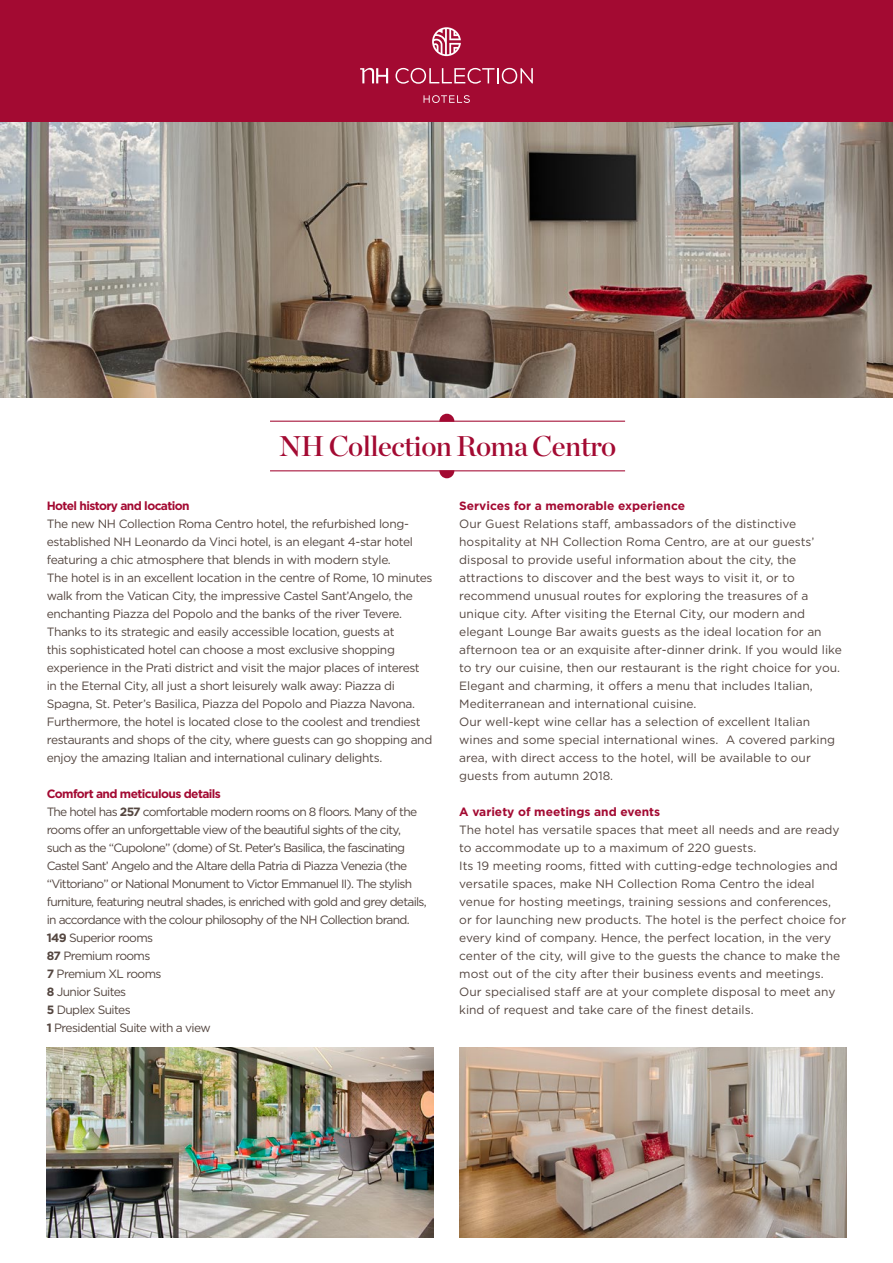
<style>
.page{position:relative;width:893px;height:1263px;background:#fff}
.page>*{position:absolute;margin:0;border:0;box-sizing:border-box;transform-origin:0 0}
.t1{font:28.5px "Chronicle Display Semi";letter-spacing:-.02em;color:#a30a32}
.t2{font:12px/18px "Gotham";color:#544640}
.t3{font:12px/18px "Gotham";letter-spacing:-.03em;color:#544640}
.t4{font:12px/18px "Gotham";letter-spacing:-.06em;color:#544640}
.t5{font:700 12px "Gotham";color:#a30a32}
.t6{font:700 12px "Gotham";letter-spacing:-.05em;color:#a30a32}
.s1{font-weight:700;color:#a30a32}
.s2{font-weight:700}
</style>
<div class="page">
<div style="left:0;top:0;width:893px;height:122px;background:#a30a32"></div>
<hr style="left:270px;top:470px;width:355px;height:1px;background:#a30a32">
<svg style="left:439px;top:470px;width:15px;height:8px"></svg>
<hr style="left:270px;top:421px;width:355px;height:1px;background:#a30a32">
<svg style="left:439px;top:414px;width:15px;height:8px"></svg>
<svg style="left:395px;top:68px;width:138px;height:16px"></svg>
<svg style="left:360px;top:68px;width:28px;height:15px"></svg>
<svg style="left:432px;top:27px;width:29px;height:29px"></svg>
<svg style="left:424px;top:95px;width:46px;height:8px"></svg>
<img style="left:0;top:122px;width:893px;height:276px">
<img style="left:47px;top:1047px;width:387px;height:190px">
<img style="left:459px;top:1047px;width:387px;height:190px">
<h1 class="t1" style="left:279px;top:423px;width:339px">NH Collection Roma Centro</h1>
<p class="t6" style="left:47px;top:498px;width:144px">Hotel history and location</p>
<p class="t3" style="left:47px;top:515px;width:387px">The new NH Collection Roma Centro hotel, the refurbished long&shy;established NH Leonardo da Vinci hotel, is an elegant 4-star hotel featuring a chic atmosphere that blends in with modern style.<br>The hotel is in an excellent location in the centre of Rome, 10 minutes walk from the Vatican City, the impressive Castel Sant’Angelo, the enchanting Piazza del Popolo and the banks of the river Tevere.<br>Thanks to its strategic and easily accessible location, guests at<br>this sophisticated hotel can choose a most exclusive shopping experience in the Prati district and visit the major places of interest in the Eternal City, all just a short leisurely walk away: Piazza di Spagna, St. Peter’s Basilica, Piazza del Popolo and Piazza Navona.<br>Furthermore, the hotel is located close to the coolest and trendiest restaurants and shops of the city, where guests can go shopping and enjoy the amazing Italian and international culinary delights.</p>
<p class="t4" style="left:47px;top:785px;width:381px"><span class="s1">Comfort and meticulous details<br></span>The hotel has <span class="s2">257</span> comfortable modern rooms on 8 floors. Many of the rooms offer an unforgettable view of the beautiful sights of the city, such as the “Cupolone” (dome) of St. Peter’s Basilica, the fascinating Castel Sant’ Angelo and the Altare della Patria di Piazza Venezia (the “Vittoriano” or National Monument to Victor Emmanuel II). The stylish furniture, featuring neutral shades, is enriched with gold and grey details, in accordance with the colour philosophy of the NH Collection brand.<br><span class="s2">149</span> Superior rooms<br><span class="s2">87</span> Premium rooms<br><span class="s2">7</span> Premium XL rooms<br><span class="s2">8</span> Junior Suites<br><span class="s2">5</span> Duplex Suites<br><span class="s2">1</span> Presidential Suite with a view</p>
<p class="t5" style="left:459px;top:498px;width:227px">Services for a memorable experience</p>
<p class="t2" style="left:459px;top:515px;width:384px">Our Guest Relations staff, ambassadors of the distinctive hospitality at NH Collection Roma Centro, are at our guests’ disposal to provide useful information about the city, the attractions to discover and the best ways to visit it, or to recommend unusual routes for exploring the treasures of a unique city. After visiting the Eternal City, our modern and elegant Lounge Bar awaits guests as the ideal location for an afternoon tea or an exquisite after-dinner drink. If you would like to try our cuisine, then our restaurant is the right choice for you.<br>Elegant and charming, it offers a menu that includes Italian, Mediterranean and international cuisine.<br>Our well-kept wine cellar has a selection of excellent Italian wines and some special international wines. A covered parking area, with direct access to the hotel, will be available to our guests from autumn 2018.</p>
<p class="t5" style="left:459px;top:804px;width:202px">A variety of meetings and events</p>
<p class="t2" style="left:459px;top:821px;width:388px">The hotel has versatile spaces that meet all needs and are ready to accommodate up to a maximum of 220 guests.<br>Its 19 meeting rooms, fitted with cutting-edge technologies and versatile spaces, make NH Collection Roma Centro the ideal venue for hosting meetings, training sessions and conferences, or for launching new products. The hotel is the perfect choice for every kind of company. Hence, the perfect location, in the very center of the city, will give to the guests the chance to make the most out of the city after their business events and meetings.<br>Our specialised staff are at your complete disposal to meet any kind of request and take care of the finest details.</p>
</div>
